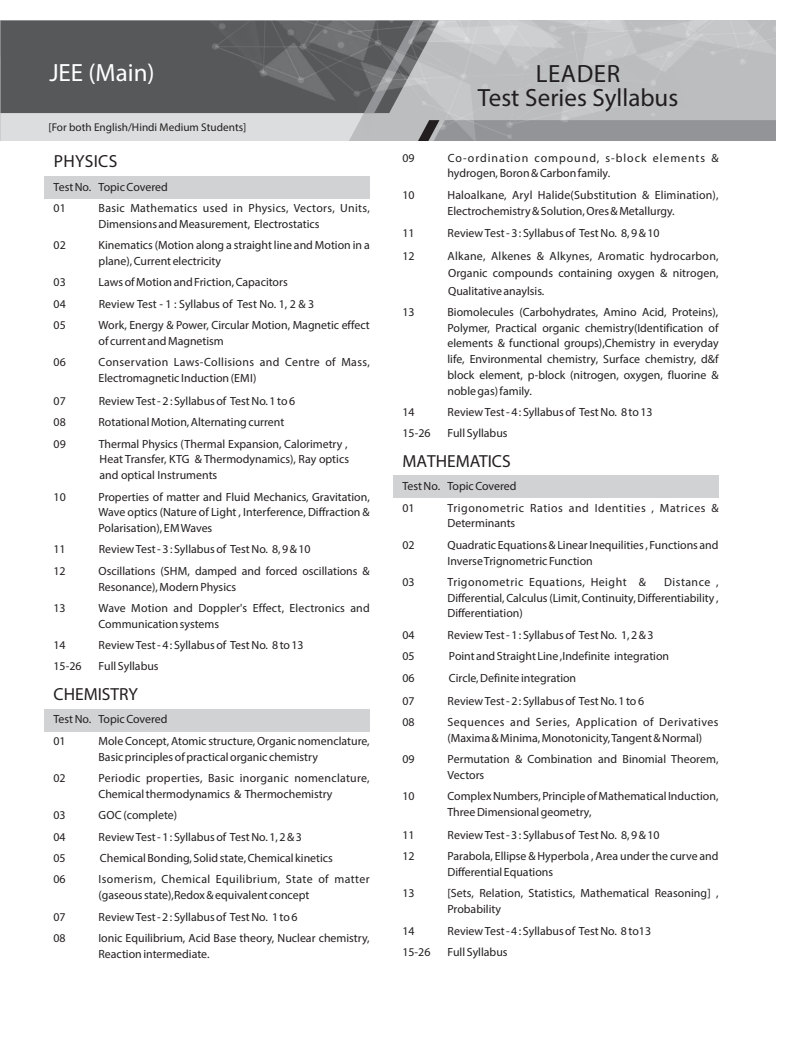
<style>
.page{position:relative;width:810px;height:1053px;background:#fff}
.page>*{position:absolute;margin:0;border:0;box-sizing:border-box;transform-origin:0 0}
.t1{font:25px/24px "Myriad Pro";color:#221e1f;text-align:center}
.t2{font:25px "Myriad Pro";color:#fff}
.t3{font:17.5px "Myriad Pro";color:#221e1f}
.t4{font:17.5px "Myriad Pro";letter-spacing:.02em;color:#221e1f}
.t5{font:11.88px/15.8px "Myriad Pro";color:#221e1f}
.t6{font:11.88px/15.8px "Myriad Pro";letter-spacing:.03em;color:#221e1f}
.t7{font:11.88px/15.8px "Myriad Pro";letter-spacing:.02em;color:#221e1f}
.t8{font:11.88px/15.8px "Myriad Pro";letter-spacing:.075em;color:#221e1f}
.t9{font:11.88px/15.8px "Myriad Pro";letter-spacing:.045em;color:#221e1f}
.t10{font:11.88px "Myriad Pro";letter-spacing:.04em;color:#221e1f}
.t11{font:11.25px "Myriad Pro";color:#221e1f}
</style>
<div class="page">
<img style="left:0;top:20px;width:776px;height:121px">
<div style="left:393px;top:475px;width:326px;height:22px;background:#d1d2d4"></div>
<div style="left:45px;top:709px;width:325px;height:22px;background:#d1d2d4"></div>
<div style="left:45px;top:176px;width:325px;height:23px;background:#d1d2d4"></div>
<h1 class="t2" style="left:49px;top:57px;width:107px">JEE (Main)</h1>
<p class="t11" style="left:49px;top:120px;width:199px">[For both English/Hindi Medium Students]</p>
<h2 class="t4" style="left:54px;top:150px;width:65px">PHYSICS</h2>
<p class="t5" style="left:54px;top:176px;width:116px;line-height:21.4px">Test No. Topic Covered<br>01</p>
<p class="t5" style="left:99px;top:200px;width:273px">Basic Mathematics used in Physics, Vectors, Units,<br>Dimensions and Measurement, Electrostatics</p>
<p class="t5" style="left:54px;top:237px;width:14px">02</p>
<p class="t5" style="left:99px;top:237px;width:273px">Kinematics (Motion along a straight line and Motion in a plane), Current electricity</p>
<p class="t5" style="left:54px;top:274px;width:14px">03</p>
<p class="t5" style="left:99px;top:274px;width:191px">Laws of Motion and Friction, Capacitors</p>
<p class="t5" style="left:54px;top:295px;width:14px">04</p>
<p class="t5" style="left:99px;top:295px;width:217px">Review Test - 1 : Syllabus of Test No. 1, 2 &amp; 3</p>
<p class="t5" style="left:54px;top:317px;width:14px">05</p>
<p class="t5" style="left:99px;top:317px;width:273px">Work, Energy &amp; Power, Circular Motion, Magnetic effect of current and Magnetism</p>
<p class="t5" style="left:54px;top:354px;width:14px">06</p>
<p class="t7" style="left:99px;top:354px;width:273px">Conservation Laws-Collisions and Centre of Mass,<br>Electromagnetic Induction (EMI)</p>
<p class="t5" style="left:54px;top:393px;width:14px">07</p>
<p class="t5" style="left:99px;top:393px;width:198px">Review Test - 2 : Syllabus of Test No. 1 to 6</p>
<p class="t5" style="left:54px;top:414px;width:14px">08</p>
<p class="t5" style="left:99px;top:414px;width:187px">Rotational Motion, Alternating current</p>
<p class="t5" style="left:54px;top:435px;width:14px">09</p>
<p class="t5" style="left:99px;top:435px;width:252px">Thermal Physics (Thermal Expansion, Calorimetry ,<br>Heat Transfer, KTG &amp; Thermodynamics), Ray optics and optical Instruments</p>
<p class="t5" style="left:54px;top:488px;width:14px">10</p>
<p class="t5" style="left:99px;top:488px;width:273px;text-align:justify">Properties of matter and Fluid Mechanics, Gravitation, Wave optics (Nature of Light , Interference, Diffraction &amp; Polarisation), EM Waves</p>
<p class="t5" style="left:54px;top:541px;width:14px">11</p>
<p class="t5" style="left:99px;top:541px;width:213px">Review Test - 3 : Syllabus of Test No. 8, 9 &amp; 10</p>
<p class="t5" style="left:54px;top:562px;width:14px">12</p>
<p class="t5" style="left:99px;top:562px;width:273px">Oscillations (SHM, damped and forced oscillations &amp;<br>Resonance), Modern Physics</p>
<p class="t5" style="left:54px;top:600px;width:14px">13</p>
<p class="t5" style="left:99px;top:600px;width:273px">Wave Motion and Doppler's Effect, Electronics and<br>Communication systems</p>
<p class="t5" style="left:54px;top:637px;width:14px">14</p>
<p class="t5" style="left:99px;top:637px;width:207px">Review Test - 4 : Syllabus of Test No. 8 to 13</p>
<p class="t5" style="left:54px;top:658px;width:30px">15-26</p>
<p class="t5" style="left:99px;top:658px;width:62px">Full Syllabus</p>
<h2 class="t3" style="left:54px;top:683px;width:86px">CHEMISTRY</h2>
<p class="t5" style="left:54px;top:708px;width:116px;line-height:21.4px">Test No. Topic Covered<br>01</p>
<p class="t5" style="left:99px;top:732px;width:273px">Mole Concept, Atomic structure, Organic nomenclature,<br>Basic principles of practical organic chemistry</p>
<p class="t5" style="left:54px;top:770px;width:14px">02</p>
<p class="t5" style="left:98px;top:770px;width:273px">Periodic properties, Basic inorganic nomenclature,<br>Chemical thermodynamics &amp; Thermochemistry</p>
<p class="t5" style="left:53px;top:807px;width:14px">03</p>
<p class="t5" style="left:99px;top:807px;width:80px">GOC (complete)</p>
<p class="t5" style="left:53px;top:828px;width:14px">04</p>
<p class="t5" style="left:99px;top:828px;width:205px">Review Test - 1 : Syllabus of Test No. 1, 2 &amp; 3</p>
<p class="t5" style="left:53px;top:849px;width:14px">05</p>
<p class="t5" style="left:100px;top:849px;width:235px">Chemical Bonding, Solid state, Chemical kinetics</p>
<p class="t5" style="left:53px;top:871px;width:14px">06</p>
<p class="t6" style="left:98px;top:871px;width:273px">Isomerism, Chemical Equilibrium, State of matter (gaseous state),Redox &amp; equivalent concept</p>
<p class="t5" style="left:53px;top:908px;width:14px">07</p>
<p class="t5" style="left:99px;top:908px;width:201px">Review Test - 2 : Syllabus of Test No. 1 to 6</p>
<p class="t5" style="left:53px;top:929px;width:14px">08</p>
<p class="t5" style="left:98px;top:929px;width:273px">Ionic Equilibrium, Acid Base theory, Nuclear chemistry,<br>Reaction intermediate.</p>
<h1 class="t1" style="left:478px;top:61px;width:202px">LEADER<br>Test Series Syllabus</h1>
<p class="t5" style="left:403px;top:150px;width:14px">09</p>
<p class="t8" style="left:448px;top:150px;width:273px">Co-ordination compound, s-block elements &amp; hydrogen, Boron &amp; Carbon family.</p>
<p class="t5" style="left:403px;top:187px;width:14px">10</p>
<p class="t5" style="left:448px;top:187px;width:273px">Haloalkane, Aryl Halide(Substitution &amp; Elimination),<br>Electrochemistry &amp; Solution, Ores &amp; Metallurgy.</p>
<p class="t5" style="left:403px;top:225px;width:14px">11</p>
<p class="t5" style="left:448px;top:225px;width:213px">Review Test - 3 : Syllabus of Test No. 8, 9 &amp; 10</p>
<p class="t5" style="left:403px;top:248px;width:14px">12</p>
<p class="t5" style="left:448px;top:247px;width:272px;line-height:17.1px;text-align:justify">Alkane, Alkenes &amp; Alkynes, Aromatic hydrocarbon, Organic compounds containing oxygen &amp; nitrogen, Qualitative anaylsis.</p>
<p class="t5" style="left:403px;top:304px;width:14px">13</p>
<p class="t5" style="left:448px;top:304px;width:273px;text-align:justify">Biomolecules (Carbohydrates, Amino Acid, Proteins), Polymer, Practical organic chemistry(Identification of elements &amp; functional groups),Chemistry in everyday life, Environmental chemistry, Surface chemistry, d&amp;f block element, p-block (nitrogen, oxygen, fluorine &amp; noble gas) family.</p>
<p class="t5" style="left:403px;top:404px;width:14px">14</p>
<p class="t5" style="left:448px;top:404px;width:207px">Review Test - 4 : Syllabus of Test No. 8 to 13</p>
<p class="t5" style="left:403px;top:425px;width:30px">15-26</p>
<p class="t5" style="left:448px;top:425px;width:62px">Full Syllabus</p>
<h2 class="t3" style="left:403px;top:450px;width:110px">MATHEMATICS</h2>
<p class="t5" style="left:403px;top:475px;width:116px;line-height:21.4px">Test No. Topic Covered<br>01</p>
<p class="t9" style="left:448px;top:499px;width:273px">Trigonometric Ratios and Identities , Matrices &amp;<br>Determinants</p>
<p class="t5" style="left:403px;top:537px;width:14px">02</p>
<p class="t5" style="left:448px;top:537px;width:273px">Quadratic Equations &amp; Linear Inequilities , Functions and<br>Inverse Trignometric Function</p>
<p class="t5" style="left:402px;top:574px;width:14px">03</p>
<p class="t10" style="left:447px;top:574px;width:200px">Trigonometric Equations, Height &amp;</p>
<p class="t5" style="left:447px;top:574px;width:273px;text-align:justify;text-indent:217px">Distance , Differential, Calculus (Limit, Continuity, Differentiability , Differentiation)</p>
<p class="t5" style="left:402px;top:626px;width:14px">04</p>
<p class="t5" style="left:448px;top:626px;width:207px">Review Test - 1 : Syllabus of Test No. 1, 2 &amp; 3</p>
<p class="t5" style="left:402px;top:648px;width:14px">05</p>
<p class="t5" style="left:449px;top:648px;width:222px">Point and Straight Line ,Indefinite integration</p>
<p class="t5" style="left:402px;top:669px;width:14px">06</p>
<p class="t5" style="left:449px;top:669px;width:129px">Circle, Definite integration</p>
<p class="t5" style="left:402px;top:692px;width:14px">07</p>
<p class="t5" style="left:448px;top:692px;width:198px">Review Test - 2 : Syllabus of Test No. 1 to 6</p>
<p class="t5" style="left:402px;top:714px;width:14px">08</p>
<p class="t6" style="left:447px;top:714px;width:273px">Sequences and Series, Application of Derivatives (Maxima &amp; Minima, Monotonicity, Tangent &amp; Normal)</p>
<p class="t5" style="left:402px;top:751px;width:14px">09</p>
<p class="t5" style="left:448px;top:751px;width:272px">Permutation &amp; Combination and Binomial Theorem,<br>Vectors</p>
<p class="t5" style="left:402px;top:788px;width:14px">10</p>
<p class="t5" style="left:447px;top:788px;width:273px">Complex Numbers, Principle of Mathematical Induction,<br>Three Dimensional geometry,</p>
<p class="t5" style="left:402px;top:826px;width:14px">11</p>
<p class="t5" style="left:448px;top:826px;width:213px">Review Test - 3 : Syllabus of Test No. 8, 9 &amp; 10</p>
<p class="t5" style="left:402px;top:848px;width:14px">12</p>
<p class="t5" style="left:447px;top:848px;width:273px">Parabola, Ellipse &amp; Hyperbola , Area under the curve and<br>Differential Equations</p>
<p class="t5" style="left:402px;top:885px;width:14px">13</p>
<p class="t5" style="left:447px;top:885px;width:273px">[Sets, Relation, Statistics, Mathematical Reasoning] ,<br>Probability</p>
<p class="t5" style="left:402px;top:922px;width:14px">14</p>
<p class="t5" style="left:448px;top:922px;width:205px">Review Test - 4 : Syllabus of Test No. 8 to13</p>
<p class="t5" style="left:402px;top:943px;width:30px">15-26</p>
<p class="t5" style="left:448px;top:943px;width:62px">Full Syllabus</p>
</div>
